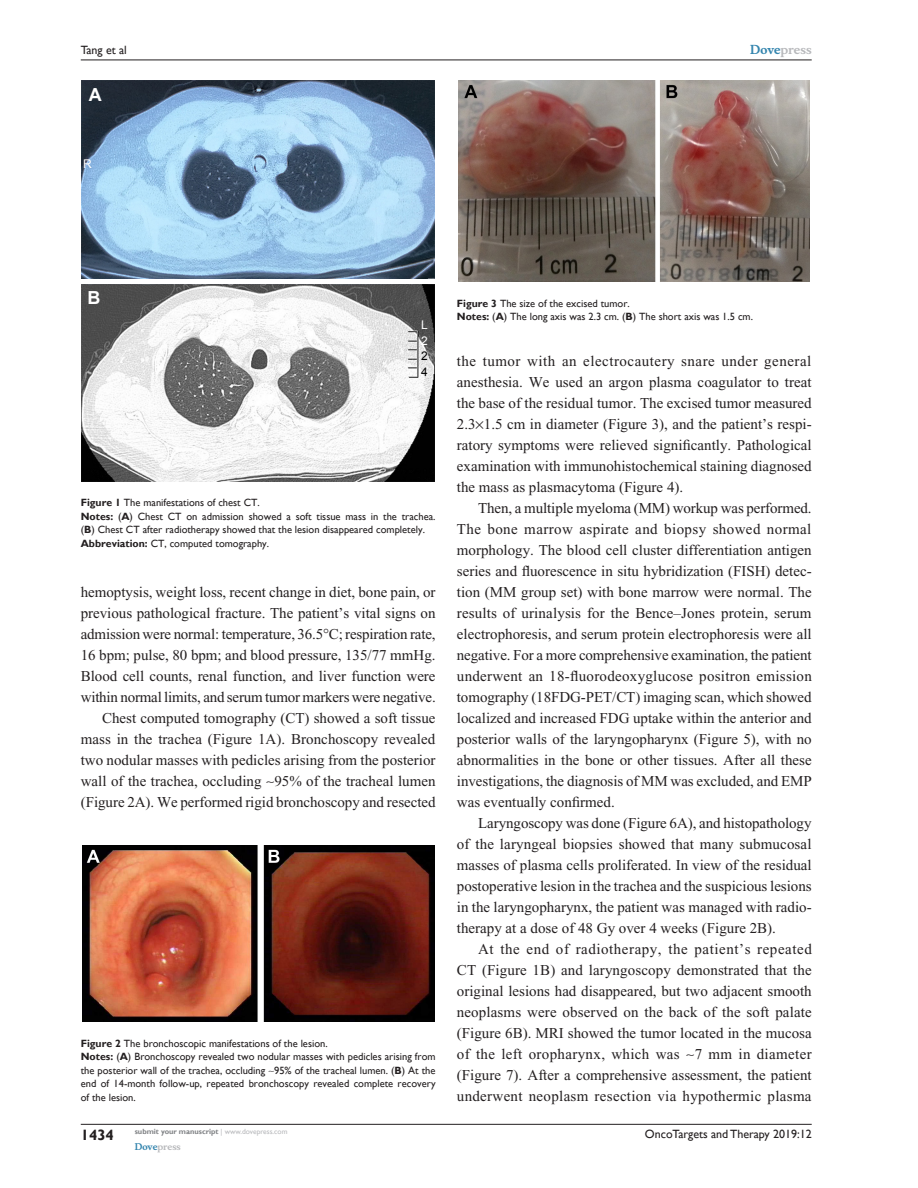
<style>
.page{position:relative;width:918px;height:1188px;background:#fff}
.page>*{position:absolute;margin:0;border:0;box-sizing:border-box;transform-origin:0 0}
.Tx{font:15px/21px "Times New Roman";color:#231f20;text-align:justify}
.TxF{font:15px/21px "Times New Roman";letter-spacing:-.015em;color:#231f20;text-align:justify}
.t1{font:700 15px "Gill Sans";color:#231f20}
.t2{font:12px "Gill Sans";color:#231f20}
.t3{font:700 12px "Musee";color:#b8b9bc}
.FigSNRI{font:10.5px/13.5px "Gill Sans";color:#231f20}
.FigC{font:10.5px "Gill Sans";color:#231f20}
.t4{font:700 9px "Musee";color:#b8b9bc}
.t5{font:700 7.5px "Gill Sans";color:#808285}
.s1{color:#3485ae}
.s2{font-weight:700}
.s3{font-weight:400;color:#b8b9bc}
</style>
<div class="page">
<hr style="left:81px;top:1124px;width:731px;height:1px;background:#231f20">
<hr style="left:81px;top:60px;width:731px;height:1px;background:#231f20">
<img style="left:82px;top:81px;width:352px;height:197px">
<img style="left:82px;top:284px;width:352px;height:197px">
<img style="left:82px;top:845px;width:352px;height:176px">
<img style="left:459px;top:81px;width:351px;height:200px">
<svg style="left:84px;top:159px;width:8px;height:9px"></svg>
<svg style="left:89px;top:87px;width:13px;height:14px"></svg>
<svg style="left:422px;top:320px;width:5px;height:9px"></svg>
<svg style="left:422px;top:336px;width:5px;height:9px"></svg>
<svg style="left:422px;top:351px;width:5px;height:9px"></svg>
<svg style="left:421px;top:367px;width:6px;height:9px"></svg>
<svg style="left:89px;top:291px;width:11px;height:13px"></svg>
<p class="t2" style="left:81px;top:43px;width:48px">Tang et al</p>
<p class="t3" style="left:750px;top:43px;width:63px"><span class="s1">Dove</span>press</p>
<p class="FigC" style="left:81px;top:497px;width:181px"><span class="s2">Figure 1</span> The manifestations of chest CT.</p>
<p class="FigSNRI" style="left:81px;top:510px;width:356px"><span class="s2">Notes:</span> (<span class="s2">A</span>) Chest CT on admission showed a soft tissue mass in the trachea. (<span class="s2">B</span>) Chest CT after radiotherapy showed that the lesion disappeared completely.</p>
<p class="FigSNRI" style="left:81px;top:537px;width:190px"><span class="s2">Abbreviation:</span> CT, computed tomography.</p>
<p class="TxF" style="left:81px;top:581px;width:357px">hemoptysis, weight loss, recent change in diet, bone pain, or previous pathological fracture. The patient’s vital signs on admission were normal: temperature, 36.5 C; respiration rate, 16 bpm; pulse, 80 bpm; and blood pressure, 135/77 mmHg.<br>Blood cell counts, renal function, and liver function were within normal limits, and serum tumor markers were negative.</p>
<p class="Tx" style="left:81px;top:707px;width:356px;text-indent:21px">Chest computed tomography (CT) showed a soft tissue mass in the trachea (Figure 1A). Bronchoscopy revealed two nodular masses with pedicles arising from the posterior wall of the trachea, occluding 95% of the tracheal lumen (Figure 2A). We performed rigid bronchoscopy and resected</p>
<p class="FigC" style="left:81px;top:1037px;width:248px"><span class="s2">Figure 2</span> The bronchoscopic manifestations of the lesion.</p>
<p class="FigSNRI" style="left:81px;top:1050px;width:356px;text-align:justify"><span class="s2">Notes:</span> (<span class="s2">A</span>) Bronchoscopy revealed two nodular masses with pedicles arising from the posterior wall of the trachea, occluding 95% of the tracheal lumen. (<span class="s2">B</span>) At the end of 14-month follow-up, repeated bronchoscopy revealed complete recovery of the lesion.</p>
<p class="t1" style="left:81px;top:1126px;width:35px">1434</p>
<p class="t5" style="left:135px;top:1127px;width:154px">submit your manuscript <span class="s3">| www.dovepress.com</span></p>
<p class="t4" style="left:135px;top:1141px;width:48px"><span class="s1">Dove</span>press</p>
<p class="FigC" style="left:457px;top:297px;width:174px"><span class="s2">Figure 3</span> The size of the excised tumor.</p>
<p class="FigSNRI" style="left:457px;top:310px;width:298px"><span class="s2">Notes:</span> (<span class="s2">A</span>) The long axis was 2.3 cm. (<span class="s2">B</span>) The short axis was 1.5 cm.</p>
<p class="Tx" style="left:457px;top:350px;width:356px">the tumor with an electrocautery snare under general anesthesia. We used an argon plasma coagulator to treat the base of the residual tumor. The excised tumor measured 2.3 1.5 cm in diameter (Figure 3), and the patient’s respi&shy;ratory symptoms were relieved significantly. Pathological examination with immunohistochemical staining diagnosed the mass as plasmacytoma (Figure 4).</p>
<p class="Tx" style="left:457px;top:497px;width:357px;text-indent:21px">Then, a multiple myeloma (MM) workup was performed.<br>The bone marrow aspirate and biopsy showed normal morphology. The blood cell cluster differentiation antigen series and fluorescence in situ hybridization (FISH) detec&shy;tion (MM group set) with bone marrow were normal. The results of urinalysis for the Bence–Jones protein, serum electrophoresis, and serum protein electrophoresis were all negative. For a more comprehensive examination, the patient underwent an 18-fluorodeoxyglucose positron emission tomography (18FDG-PET/CT) imaging scan, which showed localized and increased FDG uptake within the anterior and posterior walls of the laryngopharynx (Figure 5), with no abnormalities in the bone or other tissues. After all these investigations, the diagnosis of MM was excluded, and EMP was eventually confirmed.</p>
<p class="Tx" style="left:457px;top:812px;width:356px;text-indent:21px">Laryngoscopy was done (Figure 6A), and histopathology of the laryngeal biopsies showed that many submucosal masses of plasma cells proliferated. In view of the residual postoperative lesion in the trachea and the suspicious lesions in the laryngopharynx, the patient was managed with radio&shy;therapy at a dose of 48 Gy over 4 weeks (Figure 2B).</p>
<p class="Tx" style="left:457px;top:938px;width:356px;text-indent:21px">At the end of radiotherapy, the patient’s repeated CT (Figure 1B) and laryngoscopy demonstrated that the original lesions had disappeared, but two adjacent smooth neoplasms were observed on the back of the soft palate (Figure 6B). MRI showed the tumor located in the mucosa of the left oropharynx, which was 7 mm in diameter (Figure 7). After a comprehensive assessment, the patient underwent neoplasm resection via hypothermic plasma</p>
<p class="t2" style="left:645px;top:1127px;width:168px">OncoTargets and Therapy 2019:12</p>
</div>
